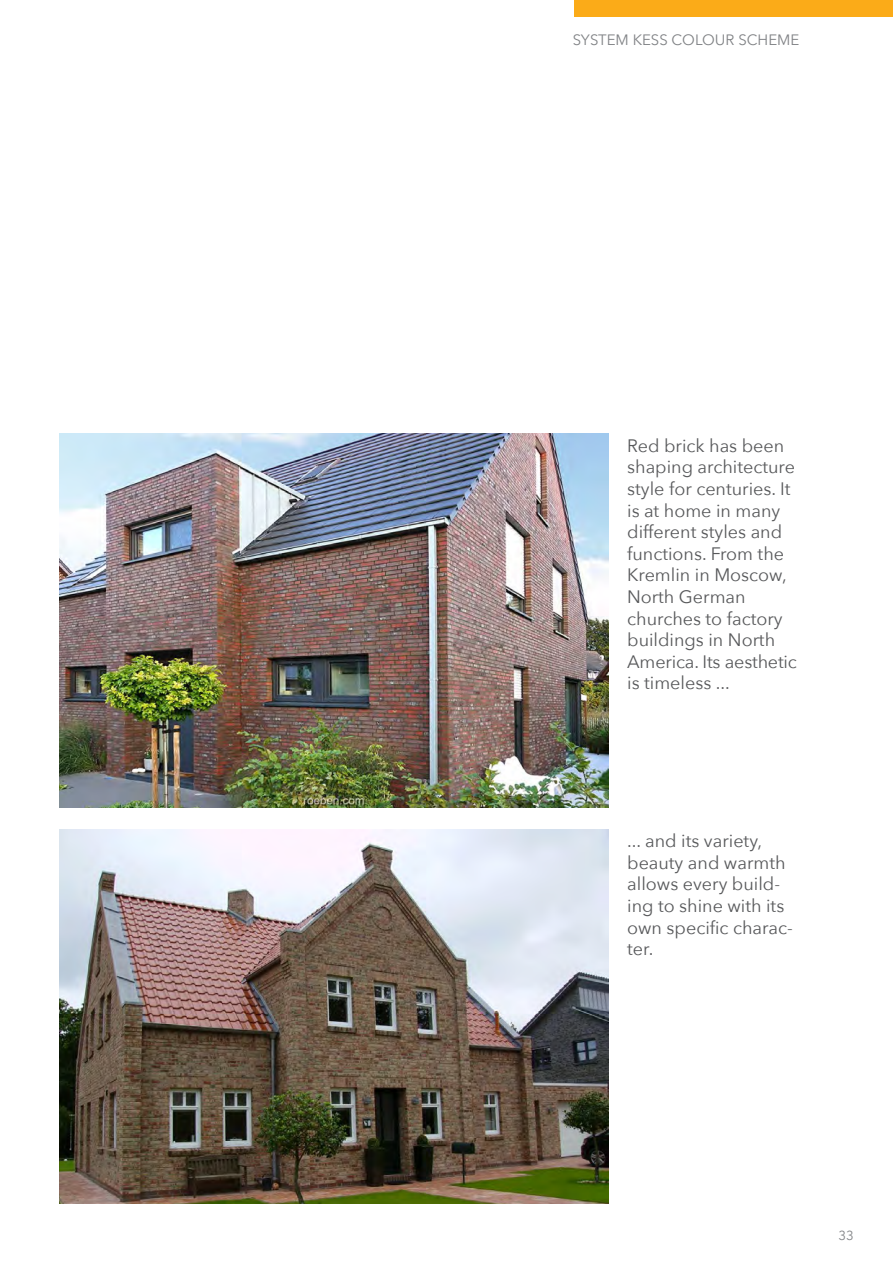
<style>
.page{position:relative;width:893px;height:1263px;background:#fff}
.page>*{position:absolute;margin:0;border:0;box-sizing:border-box;transform-origin:0 0}
.t1{font:18px/21.6px "Avenir Next";color:#58595b}
.t2{font:15px "Avenir Next";color:#808285}
.t3{font:13.2px "Avenir Next";color:#808285}
</style>
<div class="page">
<div style="left:574px;top:0;width:319px;height:17px;background:#fbab18"></div>
<img style="left:60px;top:829px;width:548px;height:374px">
<img style="left:60px;top:434px;width:548px;height:374px">
<p class="t2" style="left:573px;top:27px;width:228px">SYSTEM KESS COLOUR SCHEME</p>
<p class="t1" style="left:627px;top:434px;width:171px">Red brick has been shaping architecture style for centuries. It is at home in many different styles and functions. From the<br>Kremlin in Moscow,<br>North German churches to factory buildings in North<br>America. Its aesthetic is timeless ...</p>
<p class="t1" style="left:627px;top:829px;width:167px">... and its variety, beauty and warmth allows every build&shy;ing to shine with its own specific charac&shy;ter.</p>
<p class="t3" style="left:838px;top:1224px;width:17px">33</p>
</div>
